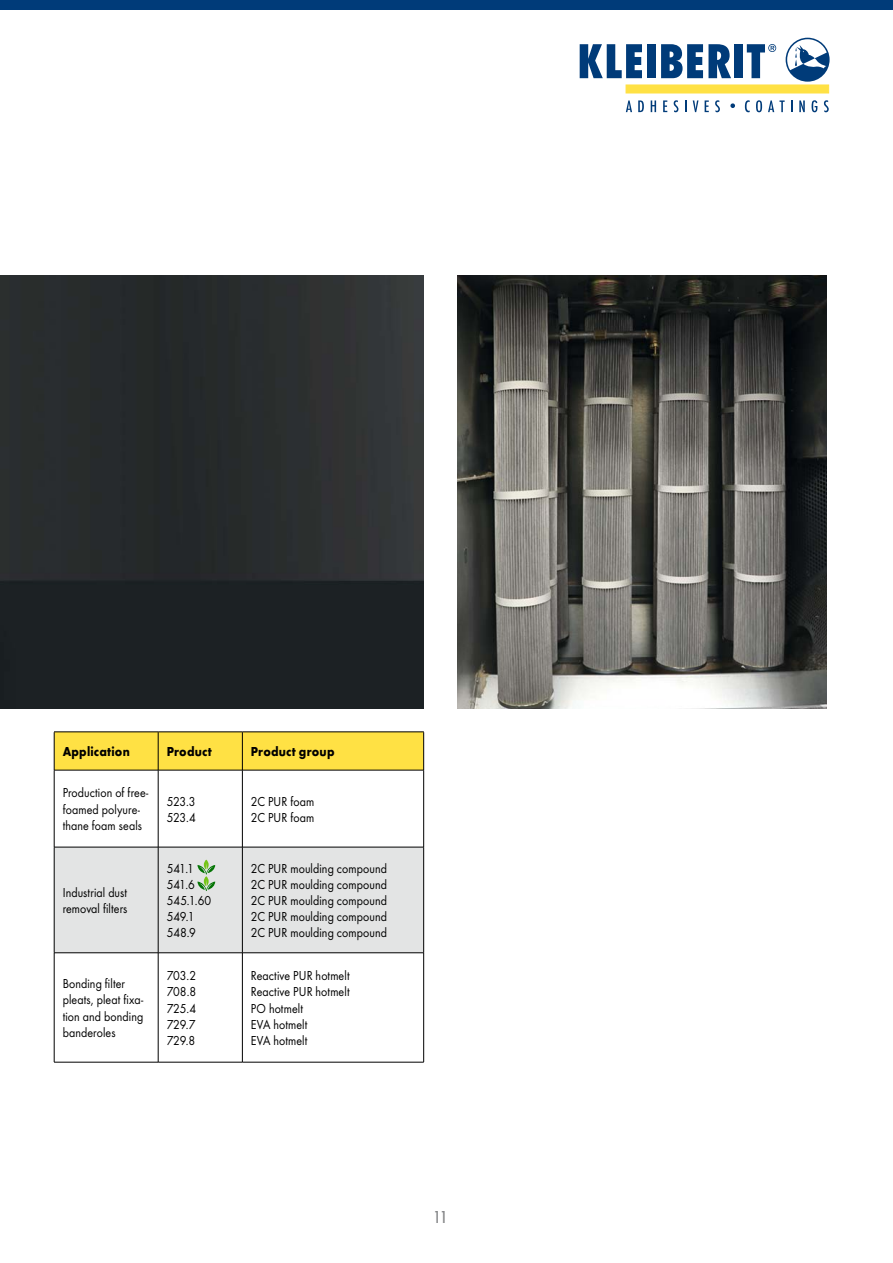
<style>
.page{position:relative;width:893px;height:1263px;background:#fff}
.page>*{position:absolute;margin:0;border:0;box-sizing:border-box;transform-origin:0 0}
.t1{font:500 18px "Futura Con";color:#87888a}
.t2{font:13.5px/16.2px "Futura Boo";letter-spacing:.01em;color:#000;scale:.9 1}
.t3{font:700 13.5px "Futura";letter-spacing:.02em;color:#000;scale:.9 1}
</style>
<div class="page">
<img style="left:0;top:276px;width:424px;height:433px">
<img style="left:458px;top:276px;width:368px;height:433px">
<div style="left:55px;top:732px;width:368px;height:38px;background:#ffe144"></div>
<svg style="left:55px;top:771px;width:368px;height:291px"></svg>
<hr style="left:54px;top:770px;width:1px;height:77px;background:#000">
<hr style="left:158px;top:770px;width:1px;height:77px;background:#000">
<hr style="left:54px;top:953px;width:1px;height:109px;background:#000">
<hr style="left:158px;top:953px;width:1px;height:109px;background:#000">
<hr style="left:242px;top:770px;width:1px;height:77px;background:#000">
<hr style="left:242px;top:953px;width:1px;height:109px;background:#000">
<hr style="left:423px;top:770px;width:1px;height:77px;background:#000">
<hr style="left:423px;top:953px;width:1px;height:109px;background:#000">
<hr style="left:54px;top:770px;width:104px;height:1px;background:#000">
<hr style="left:158px;top:770px;width:84px;height:1px;background:#000">
<hr style="left:242px;top:770px;width:182px;height:1px;background:#000">
<hr style="left:54px;top:1062px;width:104px;height:1px;background:#000">
<hr style="left:158px;top:1062px;width:84px;height:1px;background:#000">
<hr style="left:54px;top:731px;width:104px;height:1px;background:#000">
<hr style="left:158px;top:731px;width:84px;height:1px;background:#000">
<hr style="left:242px;top:731px;width:182px;height:1px;background:#000">
<hr style="left:54px;top:732px;width:1px;height:38px;background:#000">
<hr style="left:158px;top:732px;width:1px;height:38px;background:#000">
<hr style="left:242px;top:732px;width:1px;height:38px;background:#000">
<hr style="left:423px;top:732px;width:1px;height:38px;background:#000">
<hr style="left:242px;top:1062px;width:182px;height:1px;background:#000">
<div style="left:54px;top:847px;width:370px;height:106px;background:#e3e4e4"></div>
<div style="left:0;top:0;width:893px;height:10px;background:#003b79"></div>
<svg style="left:580px;top:44px;width:62px;height:34px"></svg>
<div style="left:647px;top:44px;width:9px;height:34px;background:#003b79"></div>
<svg style="left:661px;top:44px;width:70px;height:34px"></svg>
<div style="left:734px;top:44px;width:9px;height:34px;background:#003b79"></div>
<div style="left:626px;top:85px;width:203px;height:8px;background:#ffe144"></div>
<svg style="left:786px;top:38px;width:44px;height:44px"></svg>
<svg style="left:747px;top:44px;width:29px;height:34px"></svg>
<svg style="left:626px;top:100px;width:6px;height:12px"></svg>
<svg style="left:638px;top:100px;width:6px;height:12px"></svg>
<svg style="left:651px;top:100px;width:5px;height:12px"></svg>
<svg style="left:663px;top:100px;width:4px;height:12px"></svg>
<svg style="left:674px;top:100px;width:4px;height:12px"></svg>
<svg style="left:685px;top:100px;width:2px;height:12px"></svg>
<svg style="left:693px;top:100px;width:5px;height:12px"></svg>
<svg style="left:705px;top:100px;width:4px;height:12px"></svg>
<svg style="left:715px;top:100px;width:5px;height:12px"></svg>
<svg style="left:745px;top:100px;width:5px;height:12px"></svg>
<svg style="left:756px;top:100px;width:6px;height:12px"></svg>
<svg style="left:768px;top:100px;width:17px;height:12px"></svg>
<svg style="left:791px;top:100px;width:1px;height:12px"></svg>
<svg style="left:799px;top:100px;width:6px;height:12px"></svg>
<svg style="left:812px;top:100px;width:5px;height:12px"></svg>
<svg style="left:824px;top:100px;width:5px;height:12px"></svg>
<svg style="left:730px;top:103px;width:5px;height:5px"></svg>
<p class="t3" style="left:63px;top:743px;width:76px">Application</p>
<p class="t3" style="left:167px;top:743px;width:52px">Product</p>
<p class="t3" style="left:251px;top:743px;width:94px">Product group</p>
<p class="t2" style="left:63px;top:785px;width:97px">Production of free&shy;foamed polyure&shy;thane foam seals</p>
<p class="t2" style="left:167px;top:793px;width:34px">523.3<br>523.4</p>
<p class="t2" style="left:251px;top:793px;width:72px">2C PUR foam<br>2C PUR foam</p>
<p class="t2" style="left:63px;top:884px;width:74px">Industrial dust removal filters</p>
<p class="t2" style="left:167px;top:860px;width:51px">541.1<br>541.6<br>545.1.60<br>549.1<br>548.9</p>
<p class="t2" style="left:251px;top:860px;width:153px;text-align:justify">2C PUR moulding compound 2C PUR moulding compound 2C PUR moulding compound 2C PUR moulding compound 2C PUR moulding compound</p>
<p class="t2" style="left:63px;top:975px;width:91px">Bonding filter pleats, pleat fixa&shy;tion and bonding banderoles</p>
<p class="t2" style="left:167px;top:967px;width:34px;text-align:justify">703.2<br>708.8<br>725.4<br>729.7<br>729.8</p>
<p class="t2" style="left:251px;top:967px;width:111px">Reactive PUR hotmelt<br>Reactive PUR hotmelt<br>PO hotmelt<br>EVA hotmelt<br>EVA hotmelt</p>
<h1 class="t1" style="left:434px;top:1207px;width:15px">11</h1>
</div>
